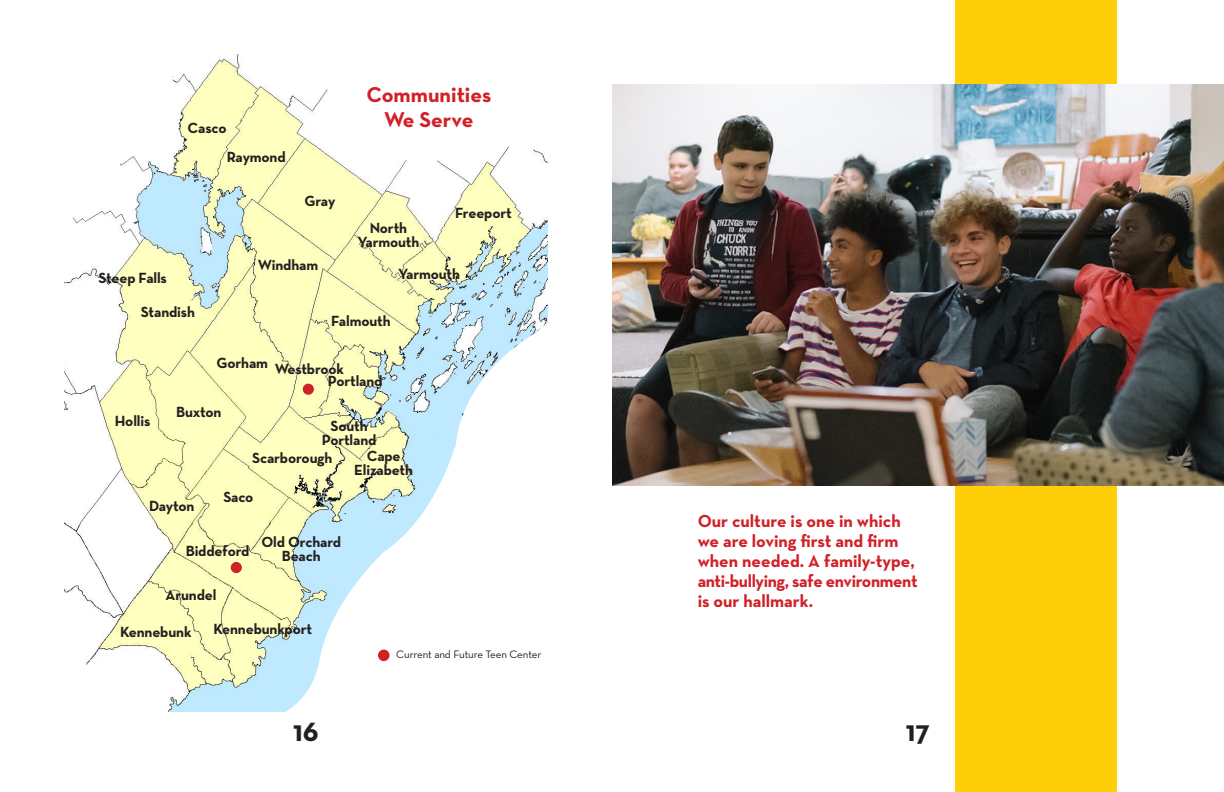
<style>
.page{position:relative;width:1224px;height:792px;background:#fff}
.page>*{position:absolute;margin:0;border:0;box-sizing:border-box;transform-origin:0 0}
.t1{font:700 30px "Neutraface Text";color:#231f20}
.t2{font:700 21.8px "Neutraface Text";color:#d12027}
.t3{font:700 17.7px/20px "Neutraface Text";color:#d12027}
.t4{font:700 15px/14px "Neutraface Text";letter-spacing:-.01em;color:#231f20;text-align:center}
.t5{font:11px "Neutraface Text";letter-spacing:-.01em;color:#231f20}
</style>
<div class="page">
<img style="left:64px;top:55px;width:483px;height:657px">
<svg style="left:267px;top:314px;width:281px;height:398px"></svg>
<svg style="left:242px;top:55px;width:306px;height:114px"></svg>
<div style="left:955px;top:0;width:162px;height:792px;background:#fece08"></div>
<img style="left:612px;top:85px;width:612px;height:401px">
<div style="left:16px;top:661px;width:99px;height:67px;background:#fff;border-radius:50%"></div>
<svg style="left:64px;top:55px;width:118px;height:175px"></svg>
<div style="left:303px;top:384px;width:11px;height:11px;background:#d12027;border-radius:50%"></div>
<div style="left:378px;top:650px;width:12px;height:11px;background:#d12027;border-radius:50%"></div>
<div style="left:231px;top:562px;width:11px;height:11px;background:#d12027;border-radius:50%"></div>
<p class="t4" style="left:98px;top:271px;width:70px">Steep Falls</p>
<p class="t4" style="left:188px;top:121px;width:40px">Casco</p>
<p class="t4" style="left:227px;top:150px;width:60px">Raymond</p>
<p class="t4" style="left:305px;top:193px;width:32px">Gray</p>
<p class="t4" style="left:258px;top:257px;width:62px">Windham</p>
<p class="t2" style="left:366px;top:80px;width:126px">Communities</p>
<p class="t2" style="left:384px;top:105px;width:91px">We Serve</p>
<p class="t4" style="left:455px;top:206px;width:58px">Freeport</p>
<p class="t4" style="left:370px;top:221px;width:39px">North</p>
<p class="t4" style="left:357px;top:235px;width:64px">Yarmouth</p>
<p class="t4" style="left:398px;top:266px;width:64px">Yarmouth</p>
<p class="t4" style="left:141px;top:304px;width:56px">Standish</p>
<p class="t4" style="left:331px;top:313px;width:61px">Falmouth</p>
<p class="t4" style="left:217px;top:356px;width:53px">Gorham</p>
<p class="t4" style="left:275px;top:362px;width:71px">Westbrook</p>
<p class="t4" style="left:328px;top:374px;width:56px">Portland</p>
<p class="t4" style="left:115px;top:413px;width:37px">Hollis</p>
<p class="t4" style="left:176px;top:404px;width:47px">Buxton</p>
<p class="t4" style="left:331px;top:418px;width:39px">South</p>
<p class="t4" style="left:322px;top:432px;width:56px">Portland</p>
<p class="t4" style="left:252px;top:451px;width:82px">Scarborough</p>
<p class="t4" style="left:367px;top:449px;width:35px">Cape</p>
<p class="t4" style="left:354px;top:463px;width:60px">Elizabeth</p>
<p class="t4" style="left:149px;top:499px;width:47px">Dayton</p>
<p class="t4" style="left:223px;top:490px;width:32px">Saco</p>
<p class="t4" style="left:186px;top:543px;width:65px">Biddeford</p>
<p class="t4" style="left:261px;top:534px;width:81px">Old Orchard<br>Beach</p>
<p class="t4" style="left:166px;top:588px;width:52px">Arundel</p>
<p class="t4" style="left:120px;top:624px;width:73px">Kennebunk</p>
<p class="t4" style="left:213px;top:622px;width:100px">Kennebunkport</p>
<p class="t5" style="left:396px;top:648px;width:147px">Current and Future Teen Center</p>
<p class="t3" style="left:698px;top:511px;width:222px">Our culture is one in which we are loving first and firm when needed. A family-type, anti-bullying, safe environment is our hallmark.</p>
<p class="t1" style="left:293px;top:712px;width:27px">16</p>
<p class="t1" style="left:906px;top:712px;width:26px">17</p>
</div>
